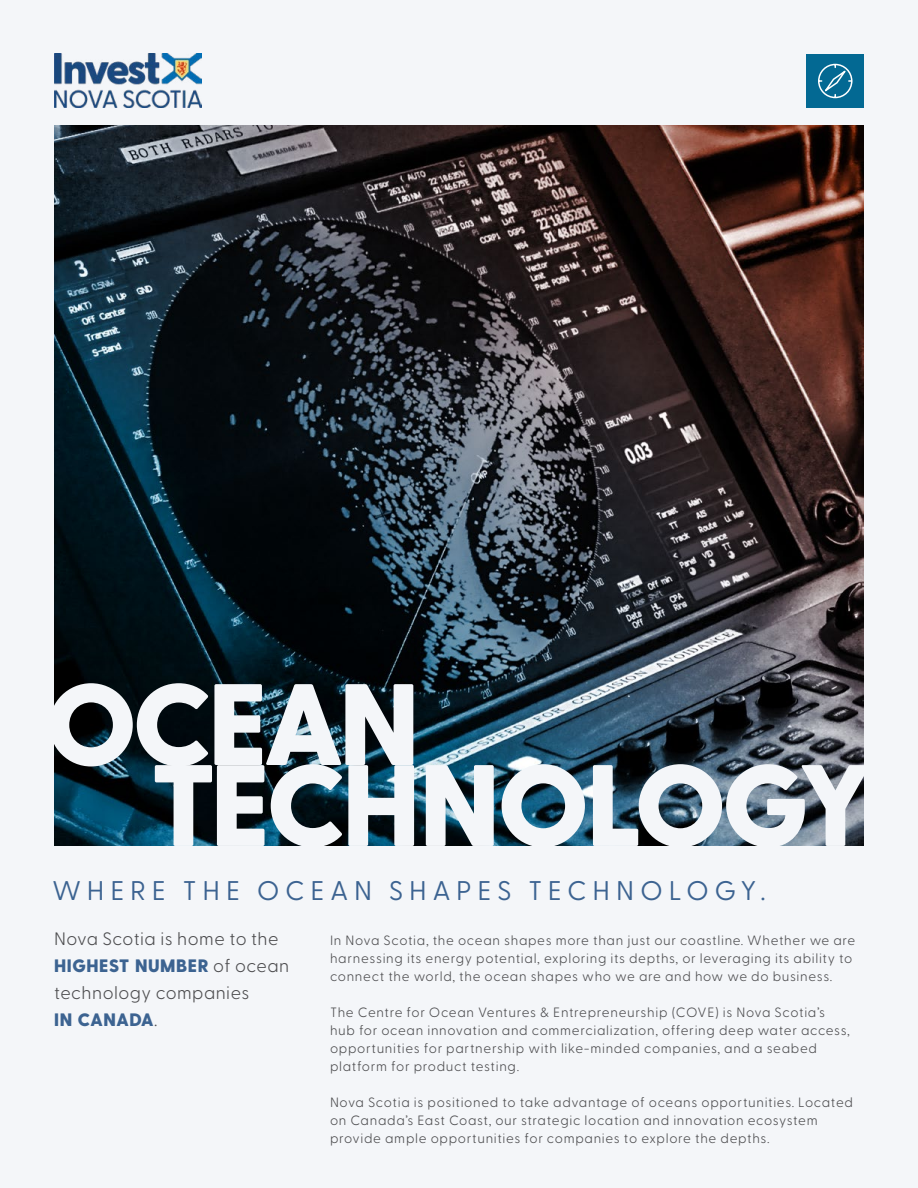
<style>
.page{position:relative;width:918px;height:1188px;background:#f4f6f9}
.page>*{position:absolute;margin:0;border:0;box-sizing:border-box;transform-origin:0 0}
.t1{font:800 115.5px/81px "Greycliff CF";letter-spacing:-.03em;color:#f4f6f9}
.t2{font:27px "Greycliff CF";letter-spacing:.205em;color:#3c6391}
.t3{font:300 18px/27px "Greycliff CF";letter-spacing:.025em;color:#4d4d4f}
.t4{font:300 13.5px/18px "Greycliff CF";letter-spacing:.05em;color:#4d4d4f}
.s1{font-weight:800;color:#3c6391}
</style>
<div class="page">
<img style="left:54px;top:54px;width:147px;height:54px">
<div style="left:807px;top:54px;width:57px;height:54px;background:#036993"></div>
<img style="left:54px;top:126px;width:810px;height:720px">
<svg style="left:818px;top:63px;width:35px;height:36px"></svg>
<h1 class="t1" style="left:151px;top:687px;width:723px;text-indent:-105px">OCEAN<br>TECHNOLOGY</h1>
<h2 class="t2" style="left:52px;top:870px;width:715px">WHERE THE OCEAN SHAPES TECHNOLOGY.</h2>
<p class="t4" style="left:330px;top:930px;width:527px">In Nova Scotia, the ocean shapes more than just our coastline. Whether we are harnessing its energy potential, exploring its depths, or leveraging its ability to connect the world, the ocean shapes who we are and how we do business.</p>
<p class="t4" style="left:330px;top:1002px;width:522px">The Centre for Ocean Ventures &amp; Entrepreneurship (COVE) is Nova Scotia’s hub for ocean innovation and commercialization, offering deep water access, opportunities for partnership with like-minded companies, and a seabed platform for product testing.</p>
<p class="t4" style="left:330px;top:1092px;width:525px">Nova Scotia is positioned to take advantage of oceans opportunities. Located on Canada’s East Coast, our strategic location and innovation ecosystem provide ample opportunities for companies to explore the depths.</p>
<h3 class="t3" style="left:54px;top:924px;width:237px">Nova Scotia is home to the<br><span class="s1">HIGHEST NUMBER</span> of ocean technology companies<br><span class="s1">IN CANADA</span>.</h3>
</div>
